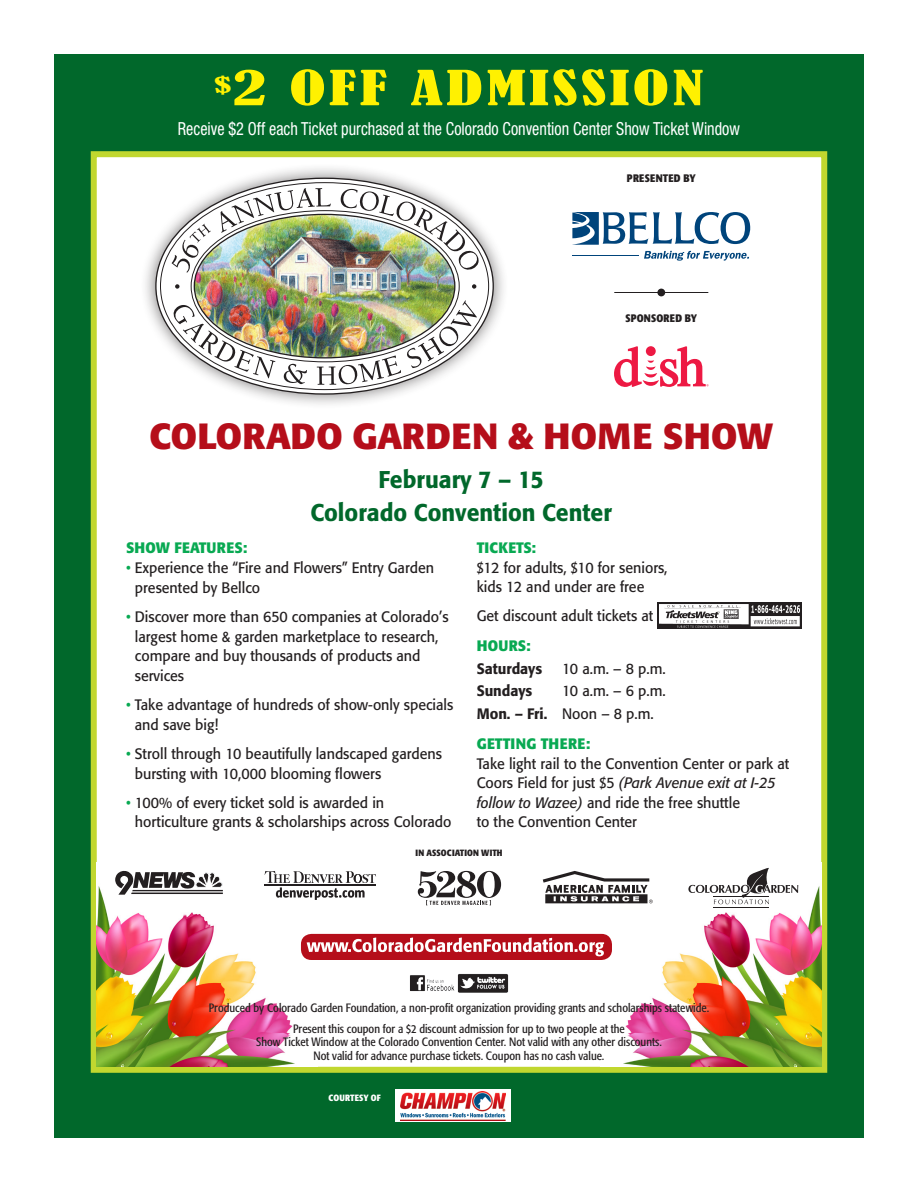
<style>
.page{position:relative;width:918px;height:1188px;background:#fff}
.page>*{position:absolute;margin:0;border:0;box-sizing:border-box;transform-origin:0 0}
._2_OFF{font:condensed 45px "Bernard";letter-spacing:.05em;color:#fff101;scale:1.5 1}
.Head_red{font:700 36px "Formata";letter-spacing:.01em;color:#b50e1a}
.Formata_17_bold{font:500 24px "Formata";color:#01682b;scale:.95 1}
.Body_white_center{font:condensed 18px "Helvetica Neue";color:#fff;scale:.9 1}
.Body{font:15px/19.8px "Formata";color:#231f20;scale:.95 1}
.Head_1{font:700 15px "Formata";letter-spacing:.02em;color:#08a952;scale:.95 1}
.Body-2{font:500 15px "Formata";color:#231f20;scale:.95 1}
.small_text{font:condensed 12px/13.5px "Formata";color:#231f20;text-align:center}
.Bld_Condensed_6{font:700 condensed 10.8px "Formata";letter-spacing:.02em;color:#231f20}
.Bld_Condensed_6-2{font:700 condensed 9px "Formata";letter-spacing:.01em;color:#231f20}
.Bld_Condensed_6-3{font:700 condensed 9px "Formata";letter-spacing:.015em;color:#fff}
.s1{color:#08a952}
.s2{font-weight:500}
.s3{font-style:italic}
</style>
<div class="page">
<div style="left:54px;top:54px;width:810px;height:1083px;background:#01682b"></div>
<div style="left:91px;top:151px;width:736px;height:922px;background:#fff;border:6px solid #c1d72f"></div>
<img style="left:600px;top:862px;width:222px;height:204px">
<img style="left:96px;top:862px;width:222px;height:204px">
<img style="left:410px;top:974px;width:99px;height:19px">
<svg style="left:572px;top:212px;width:178px;height:33px"></svg>
<hr style="left:572px;top:255px;width:67px;height:1px;background:#00447b">
<svg style="left:644px;top:251px;width:105px;height:10px"></svg>
<svg style="left:614px;top:346px;width:95px;height:41px"></svg>
<img style="left:658px;top:602px;width:143px;height:26px">
<hr style="left:614px;top:292px;width:94px;height:1px;background:#231f20">
<div style="left:657px;top:289px;width:8px;height:7px;background:#231f20;border-radius:50%"></div>
<div style="left:301px;top:934px;width:311px;height:26px;background:#b50e1a;border-radius:10px"></div>
<svg style="left:307px;top:938px;width:297px;height:18px"></svg>
<svg style="left:265px;top:871px;width:111px;height:29px"></svg>
<hr style="left:265px;top:885px;width:111px;height:1px;background:#231f20">
<svg style="left:115px;top:870px;width:108px;height:25px"></svg>
<svg style="left:418px;top:871px;width:83px;height:34px"></svg>
<hr style="left:714px;top:907px;width:55px;height:1px;background:#231f20">
<svg style="left:688px;top:868px;width:110px;height:36px"></svg>
<div style="left:141px;top:162px;width:368px;height:248px;background:#231f20;opacity:.6"></div>
<svg style="left:160px;top:182px;width:329px;height:208px"></svg>
<img style="left:194px;top:214px;width:261px;height:144px">
<img style="left:172px;top:303px;width:103px;height:75px">
<svg style="left:283px;top:364px;width:24px;height:20px"></svg>
<img style="left:317px;top:300px;width:160px;height:85px">
<svg style="left:472px;top:284px;width:4px;height:5px"></svg>
<svg style="left:175px;top:284px;width:5px;height:5px"></svg>
<svg style="left:172px;top:224px;width:39px;height:49px"></svg>
<img style="left:221px;top:188px;width:110px;height:45px">
<img style="left:340px;top:188px;width:140px;height:83px">
<svg style="left:543px;top:871px;width:110px;height:32px"></svg>
<svg style="left:396px;top:1089px;width:115px;height:33px"></svg>
<img style="left:401px;top:1091px;width:105px;height:29px">
<p class="_2_OFF" style="left:215px;top:62px;width:327px"><sup>$</sup>2 OFF ADMISSION</p>
<p class="Body_white_center" style="left:178px;top:118px;width:626px">Receive $2 Off each Ticket purchased at the Colorado Convention Center Show Ticket Window</p>
<p class="Bld_Condensed_6" style="left:627px;top:171px;width:70px">PRESENTED BY</p>
<p class="Bld_Condensed_6" style="left:625px;top:312px;width:73px">SPONSORED BY</p>
<p class="Head_red" style="left:149px;top:413px;width:625px">COLORADO GARDEN &amp; HOME SHOW</p>
<p class="Formata_17_bold" style="left:379px;top:465px;width:176px">February 7 – 15</p>
<p class="Formata_17_bold" style="left:310px;top:498px;width:319px">Colorado Convention Center</p>
<p class="Head_1" style="left:126px;top:538px;width:129px">SHOW FEATURES:</p>
<p class="Body" style="left:135px;top:558px;width:317px;text-indent:-9px"><span class="s1">•</span> Experience the “Fire and Flowers” Entry Garden presented by Bellco</p>
<p class="Body" style="left:135px;top:606px;width:332px;text-indent:-9px"><span class="s1">•</span> Discover more than 650 companies at Colorado’s largest home &amp; garden marketplace to research, compare and buy thousands of products and services</p>
<p class="Body" style="left:135px;top:695px;width:337px;text-indent:-9px"><span class="s1">•</span> Take advantage of hundreds of show-only specials and save big!</p>
<p class="Body" style="left:135px;top:744px;width:325px;text-indent:-9px"><span class="s1">•</span> Stroll through 10 beautifully landscaped gardens bursting with 10,000 blooming flowers</p>
<p class="Body" style="left:135px;top:792px;width:335px;text-indent:-9px"><span class="s1">•</span> 100% of every ticket sold is awarded in horticulture grants &amp; scholarships across Colorado</p>
<p class="Head_1" style="left:477px;top:538px;width:64px">TICKETS:</p>
<p class="Body" style="left:477px;top:558px;width:202px">$12 for adults, $10 for seniors, kids 12 and under are free</p>
<p class="Body" style="left:477px;top:605px;width:187px">Get discount adult tickets at</p>
<p class="Head_1" style="left:477px;top:637px;width:58px">HOURS:</p>
<p class="Body-2" style="left:477px;top:659px;width:71px">Saturdays</p>
<p class="Body" style="left:562px;top:659px;width:111px">10 a.m. – 8 p.m.</p>
<p class="Body-2" style="left:477px;top:682px;width:60px">Sundays</p>
<p class="Body" style="left:477px;top:680px;width:201px;line-height:22.5px;text-indent:86px">10 a.m. – 6 p.m.<br><span class="s2">Mon. – Fri.</span> Noon – 8 p.m.</p>
<p class="Head_1" style="left:477px;top:735px;width:121px">GETTING THERE:</p>
<p class="Body" style="left:477px;top:754px;width:331px">Take light rail to the Convention Center or park at Coors Field for just $5 <span class="s3">(Park Avenue exit at I-25 follow to Wazee)</span> and ride the free shuttle<br>to the Convention Center</p>
<p class="Bld_Condensed_6-2" style="left:415px;top:847px;width:89px">IN ASSOCIATION WITH</p>
<p class="small_text" style="left:209px;top:1001px;width:502px">Produced by Colorado Garden Foundation, a non-profit organization providing grants and scholarships statewide.</p>
<p class="small_text" style="left:256px;top:1022px;width:407px">Present this coupon for a $2 discount admission for up to two people at the<br>Show Ticket Window at the Colorado Convention Center. Not valid with any other discounts.<br>Not valid for advance purchase tickets. Coupon has no cash value.</p>
<p class="Bld_Condensed_6-3" style="left:329px;top:1092px;width:54px">COURTESY OF</p>
</div>
